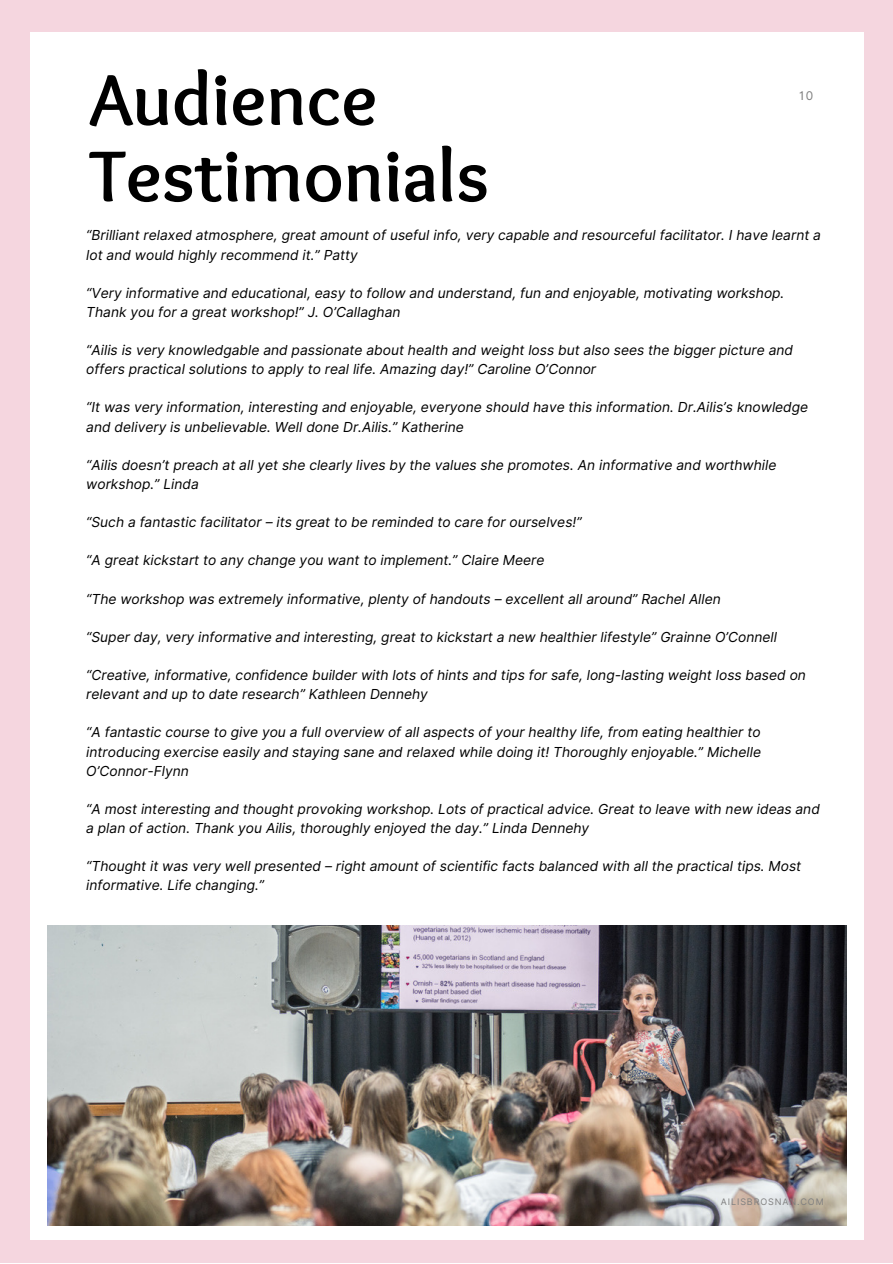
<style>
.page{position:relative;width:893px;height:1264px;background:#fff}
.page>*{position:absolute;margin:0;border:0;box-sizing:border-box;transform-origin:0 0}
.t1{font:700 75px/76.5px "Sukar";color:#000}
.t2{font:italic 13.8px/19px "Inter";color:#000}
.t3{font:12px "Inter";color:#7f7f7f}
.t4{font:9px "Inter";letter-spacing:.1em;color:#7f7f7f}
</style>
<div class="page">
<div style="left:0;top:0;width:892px;height:1262px;background:#f4d2dc"></div>
<div style="left:30px;top:32px;width:833px;height:1207px;background:#fff"></div>
<img style="left:48px;top:925px;width:798px;height:300px">
<p class="t1" style="left:89px;top:68px;width:401px">Audience<br>Testimonials</p>
<p class="t3" style="left:799px;top:88px;width:15px">10</p>
<p class="t2" style="left:86px;top:226px;width:736px">“Brilliant relaxed atmosphere, great amount of useful info, very capable and resourceful facilitator. I have learnt a lot and would highly recommend it.” Patty</p>
<p class="t2" style="left:86px;top:283px;width:699px">“Very informative and educational, easy to follow and understand, fun and enjoyable, motivating workshop.<br>Thank you for a great workshop!” J. O’Callaghan</p>
<p class="t2" style="left:86px;top:340px;width:708px">“Ailis is very knowledgable and passionate about health and weight loss but also sees the bigger picture and offers practical solutions to apply to real life. Amazing day!” Caroline O’Connor</p>
<p class="t2" style="left:86px;top:398px;width:723px">“It was very information, interesting and enjoyable, everyone should have this information. Dr.Ailis’s knowledge and delivery is unbelievable. Well done Dr.Ailis.” Katherine</p>
<p class="t2" style="left:86px;top:455px;width:691px">“Ailis doesn’t preach at all yet she clearly lives by the values she promotes. An informative and worthwhile workshop.” Linda</p>
<p class="t2" style="left:86px;top:512px;width:497px">“Such a fantastic facilitator – its great to be reminded to care for ourselves!”</p>
<p class="t2" style="left:86px;top:551px;width:460px">“A great kickstart to any change you want to implement.” Claire Meere</p>
<p class="t2" style="left:86px;top:589px;width:636px">“The workshop was extremely informative, plenty of handouts – excellent all around” Rachel Allen</p>
<p class="t2" style="left:86px;top:627px;width:692px">“Super day, very informative and interesting, great to kickstart a new healthier lifestyle” Grainne O’Connell</p>
<p class="t2" style="left:86px;top:665px;width:721px">“Creative, informative, confidence builder with lots of hints and tips for safe, long-lasting weight loss based on relevant and up to date research” Kathleen Dennehy</p>
<p class="t2" style="left:86px;top:723px;width:676px;text-align:justify">“A fantastic course to give you a full overview of all aspects of your healthy life, from eating healthier to introducing exercise easily and staying sane and relaxed while doing it! Thoroughly enjoyable.” Michelle O’Connor-Flynn</p>
<p class="t2" style="left:86px;top:799px;width:735px">“A most interesting and thought provoking workshop. Lots of practical advice. Great to leave with new ideas and a plan of action. Thank you Ailis, thoroughly enjoyed the day.” Linda Dennehy</p>
<p class="t2" style="left:86px;top:856px;width:716px">“Thought it was very well presented – right amount of scientific facts balanced with all the practical tips. Most informative. Life changing.”</p>
<p class="t4" style="left:720px;top:1195px;width:104px">AILISBROSNAN.COM</p>
</div>
